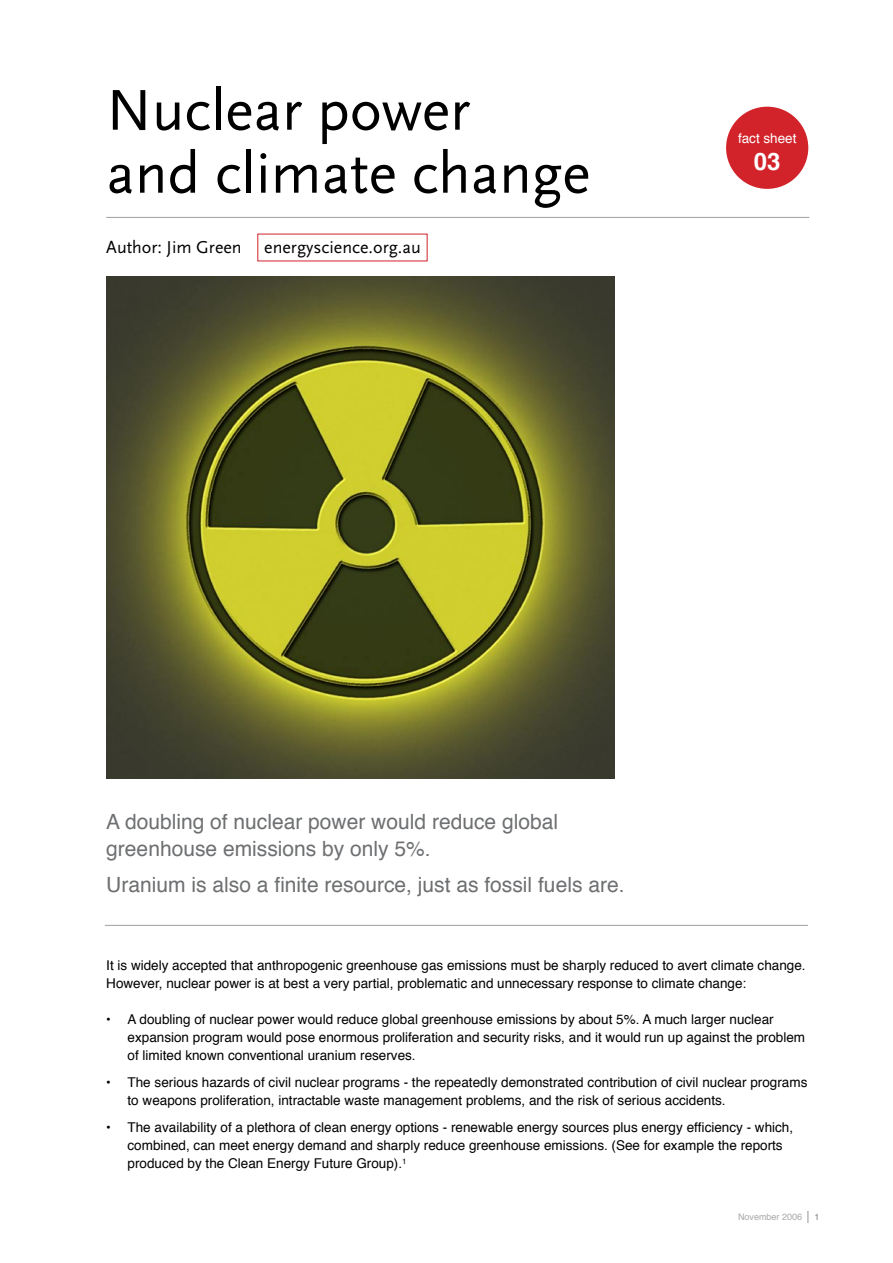
<style>
.page{position:relative;width:893px;height:1263px;background:#fff}
.page>*{position:absolute;margin:0;border:0;box-sizing:border-box;transform-origin:0 0}
.t1{font:60px/63px "Scala Sans";color:#000}
.t2{font:700 24px "Helvetica";color:#fff}
.t3{font:21px/27px "Helvetica";color:#6d6f71}
.t4{font:18px "Scala Sans";color:#000}
.t5{font:13.5px/18px "Helvetica";color:#000}
.t6{font:13.5px "Helvetica";color:#fff}
.t7{font:9px "Helvetica";color:#a7a9ac}
</style>
<div class="page">
<svg style="left:808px;top:1211px;width:1px;height:12px"></svg>
<div style="left:726px;top:107px;width:82px;height:82px;background:#d2232a;border-radius:50%"></div>
<img style="left:106px;top:276px;width:508px;height:502px">
<hr style="left:105px;top:925px;width:703px;height:1px;background:#a7a9ac">
<hr style="left:106px;top:217px;width:703px;height:1px;background:#a7a9ac">
<h1 class="t1" style="left:106px;top:80px;width:486px">Nuclear power<br>and climate change</h1>
<h3 class="t4" style="left:106px;top:237px;width:137px">Author: Jim Green</h3>
<h3 class="t4" style="left:264px;top:237px;width:158px">energyscience.org.au</h3>
<p class="t6" style="left:738px;top:126px;width:60px">fact sheet</p>
<h2 class="t2" style="left:754px;top:139px;width:28px">03</h2>
<h3 class="t3" style="left:106px;top:808px;width:453px">A doubling of nuclear power would reduce global greenhouse emissions by only 5%.</h3>
<h3 class="t3" style="left:106px;top:871px;width:520px">Uranium is also a finite resource, just as fossil fuels are.</h3>
<p class="t5" style="left:106px;top:956px;width:701px">It is widely accepted that anthropogenic greenhouse gas emissions must be sharply reduced to avert climate change.<br>However, nuclear power is at best a very partial, problematic and unnecessary response to climate change:</p>
<p class="t5" style="left:128px;top:1010px;width:679px;text-indent:-21px">• A doubling of nuclear power would reduce global greenhouse emissions by about 5%. A much larger nuclear expansion program would pose enormous proliferation and security risks, and it would run up against the problem of limited known conventional uranium reserves.</p>
<p class="t5" style="left:128px;top:1073px;width:681px;text-indent:-21px">• The serious hazards of civil nuclear programs - the repeatedly demonstrated contribution of civil nuclear programs to weapons proliferation, intractable waste management problems, and the risk of serious accidents.</p>
<p class="t5" style="left:128px;top:1118px;width:667px;text-indent:-21px">• The availability of a plethora of clean energy options - renewable energy sources plus energy efficiency - which, combined, can meet energy demand and sharply reduce greenhouse emissions. (See for example the reports produced by the Clean Energy Future Group).<sup>1</sup></p>
<p class="t7" style="left:738px;top:1209px;width:66px">November 2006</p>
</div>
